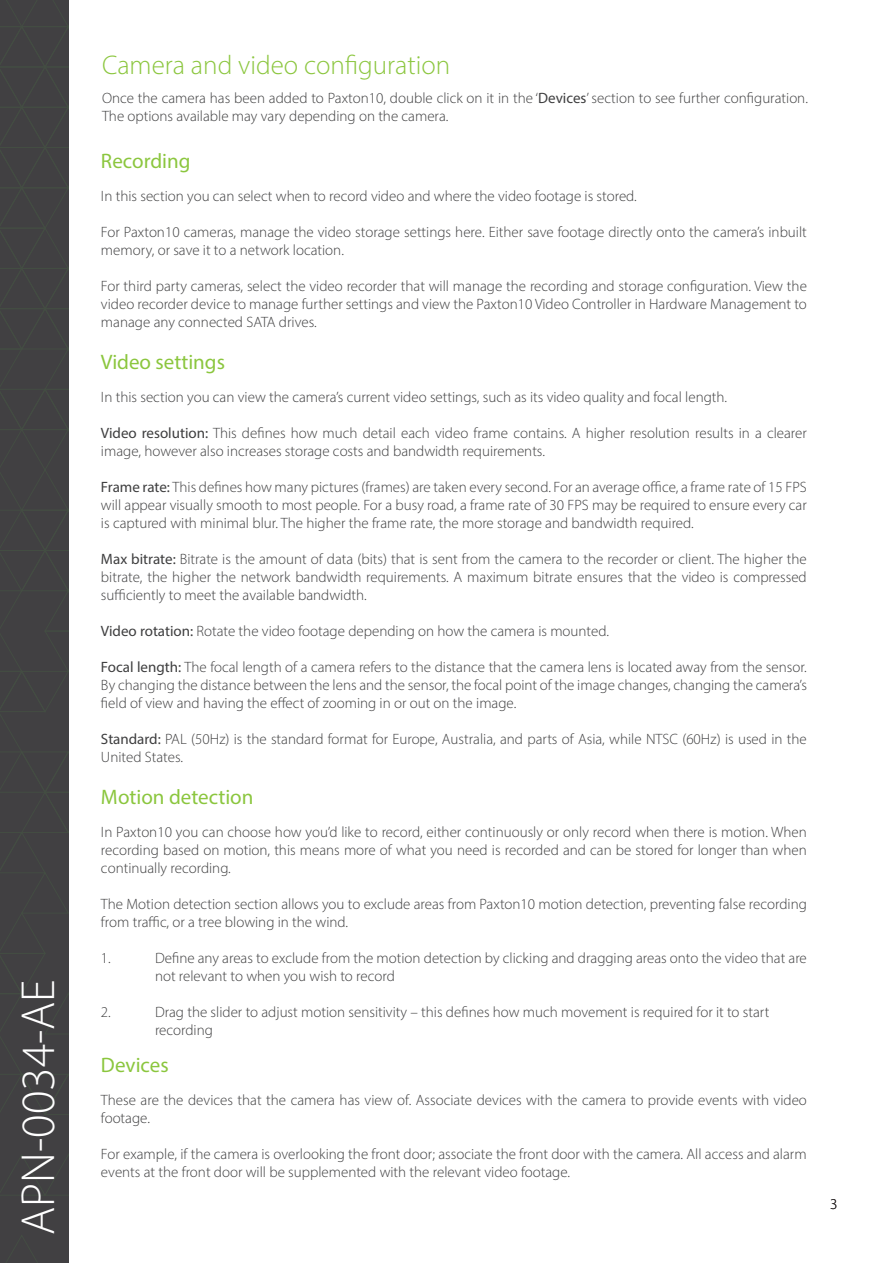
<style>
.page{position:relative;width:893px;height:1263px;background:#fff}
.page>*{position:absolute;margin:0;border:0;box-sizing:border-box;transform-origin:0 0}
.t1{font:300 48px "Myriad Pro";color:#fff}
.t2{font:300 27px "Myriad Pro";color:#8bc63e}
.t3{font:21px "Myriad Pro";color:#8bc63e}
.t4{font:300 15px/18px "Myriad Pro";color:#3e3e3f}
.t5{font:300 15px "Myriad Pro";color:#231f20}
.s1{font-weight:400}
</style>
<div class="page">
<div style="left:0;top:0;width:69px;height:1263px;background:#414042"></div>
<svg style="left:7px;top:1235px;width:31px;height:28px"></svg>
<svg style="left:0;top:0;width:68px;height:1196px"></svg>
<h1 class="t1" style="left:9px;top:1235px;width:257px;rotate:-90deg">APN-0034-AE</h1>
<p class="t2" style="left:102px;top:49px;width:350px">Camera and video configuration</p>
<p class="t4" style="left:102px;top:88px;width:707px">Once the camera has been added to Paxton10, double click on it in the ‘<span class="s1">Devices</span>’ section to see further configuration.<br>The options available may vary depending on the camera.</p>
<p class="t3" style="left:101px;top:148px;width:91px">Recording</p>
<p class="t4" style="left:101px;top:187px;width:537px">In this section you can select when to record video and where the video footage is stored.</p>
<p class="t4" style="left:101px;top:223px;width:707px">For Paxton10 cameras, manage the video storage settings here. Either save footage directly onto the camera’s inbuilt memory, or save it to a network location.</p>
<p class="t4" style="left:101px;top:277px;width:707px;text-align:justify">For third party cameras, select the video recorder that will manage the recording and storage configuration. View the video recorder device to manage further settings and view the Paxton10 Video Controller in Hardware Management to manage any connected SATA drives.</p>
<p class="t3" style="left:101px;top:349px;width:126px">Video settings</p>
<p class="t4" style="left:101px;top:388px;width:628px">In this section you can view the camera’s current video settings, such as its video quality and focal length.</p>
<p class="t4" style="left:101px;top:424px;width:707px"><span class="s1">Video resolution:</span> This defines how much detail each video frame contains. A higher resolution results in a clearer image, however also increases storage costs and bandwidth requirements.</p>
<p class="t4" style="left:101px;top:478px;width:707px;text-align:justify"><span class="s1">Frame rate:</span> This defines how many pictures (frames) are taken every second. For an average office, a frame rate of 15 FPS will appear visually smooth to most people. For a busy road, a frame rate of 30 FPS may be required to ensure every car is captured with minimal blur. The higher the frame rate, the more storage and bandwidth required.</p>
<p class="t4" style="left:101px;top:550px;width:707px;text-align:justify"><span class="s1">Max bitrate:</span> Bitrate is the amount of data (bits) that is sent from the camera to the recorder or client. The higher the bitrate, the higher the network bandwidth requirements. A maximum bitrate ensures that the video is compressed sufficiently to meet the available bandwidth.</p>
<p class="t4" style="left:101px;top:622px;width:510px"><span class="s1">Video rotation:</span> Rotate the video footage depending on how the camera is mounted.</p>
<p class="t4" style="left:101px;top:658px;width:707px;text-align:justify"><span class="s1">Focal length:</span> The focal length of a camera refers to the distance that the camera lens is located away from the sensor.<br>By changing the distance between the lens and the sensor, the focal point of the image changes, changing the camera’s field of view and having the effect of zooming in or out on the image.</p>
<p class="t4" style="left:101px;top:730px;width:707px"><span class="s1">Standard:</span> PAL (50Hz) is the standard format for Europe, Australia, and parts of Asia, while NTSC (60Hz) is used in the<br>United States.</p>
<p class="t3" style="left:101px;top:784px;width:154px">Motion detection</p>
<p class="t4" style="left:101px;top:823px;width:707px;text-align:justify">In Paxton10 you can choose how you’d like to record, either continuously or only record when there is motion. When recording based on motion, this means more of what you need is recorded and can be stored for longer than when continually recording.</p>
<p class="t4" style="left:101px;top:895px;width:707px">The Motion detection section allows you to exclude areas from Paxton10 motion detection, preventing false recording from traffic, or a tree blowing in the wind.</p>
<p class="t4" style="left:101px;top:949px;width:11px">1.</p>
<p class="t4" style="left:155px;top:949px;width:653px">Define any areas to exclude from the motion detection by clicking and dragging areas onto the video that are</p>
<p class="t4" style="left:155px;top:967px;width:241px">not relevant to when you wish to record</p>
<p class="t4" style="left:101px;top:1003px;width:11px">2.</p>
<p class="t4" style="left:155px;top:1003px;width:616px">Drag the slider to adjust motion sensitivity – this defines how much movement is required for it to start recording</p>
<p class="t3" style="left:101px;top:1052px;width:69px">Devices</p>
<p class="t4" style="left:101px;top:1090px;width:707px">These are the devices that the camera has view of. Associate devices with the camera to provide events with video footage.</p>
<p class="t4" style="left:101px;top:1144px;width:707px">For example, if the camera is overlooking the front door; associate the front door with the camera. All access and alarm events at the front door will be supplemented with the relevant video footage.</p>
<p class="t5" style="left:830px;top:1195px;width:9px">3</p>
</div>
